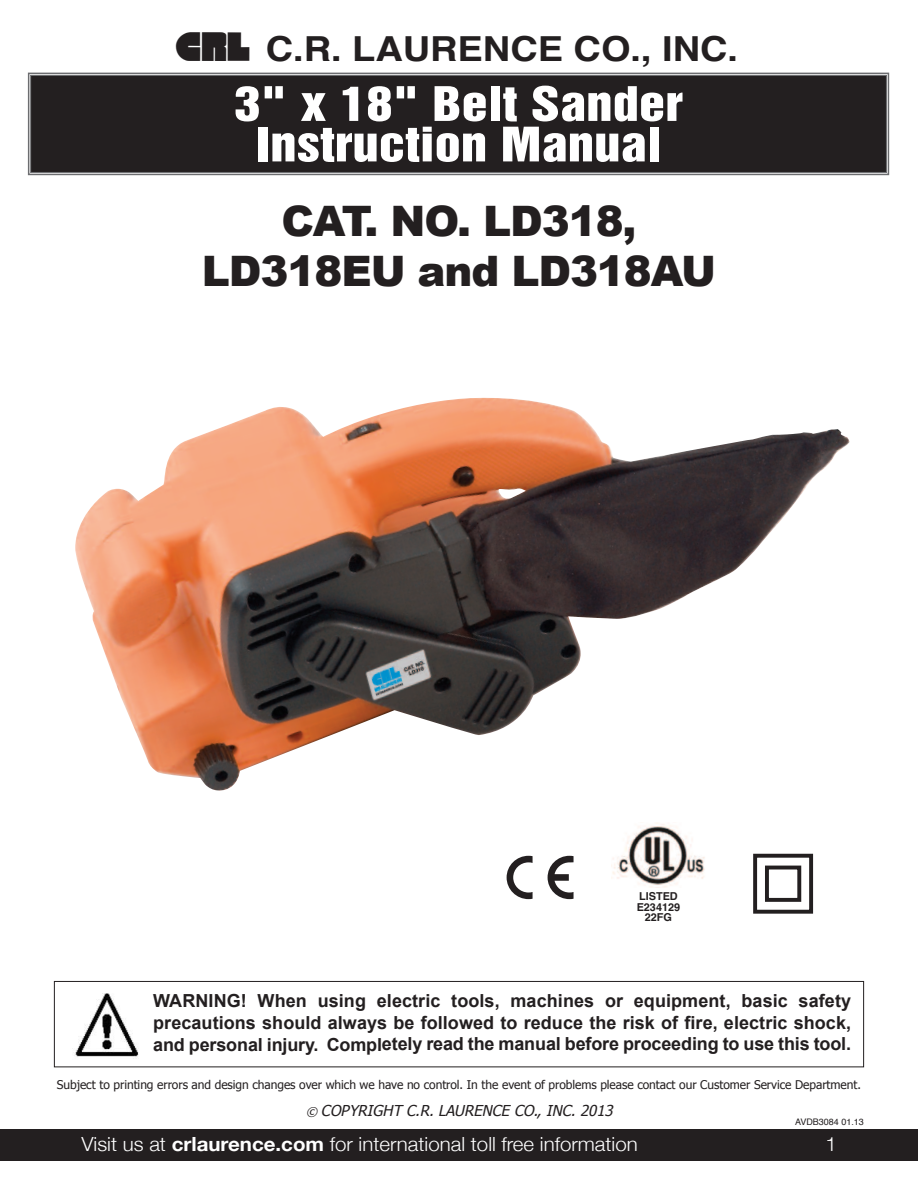
<style>
.page{position:relative;width:918px;height:1188px;background:#fff}
.page>*{position:absolute;margin:0;border:0;box-sizing:border-box;transform-origin:0 0}
.t1{font:43.5px/40.5px "Helvetica Inserat";letter-spacing:.005em;color:#fff;text-align:center;scale:1.2 1}
.t2{font:900 42px/50.4px "Arial";letter-spacing:-.025em;color:#231f20;text-align:center}
.t3{font:700 34.5px "Helvetica";color:#231f20;scale:1.1 1}
.t4{font:300 19.5px "Helvetica Neue";color:#fff;scale:1.05 1}
.t5{font:700 18px/21.6px "Arial";letter-spacing:-.01em;color:#231f20;text-align:justify}
.t6{font:italic 15px "Tahoma";color:#231f20}
.t7{font:12px "Tahoma";letter-spacing:-.005em;color:#231f20}
.t8{font:700 10.95px/10.9px "Helvetica";color:#231f20;text-align:center}
.t9{font:9px "Helvetica";color:#231f20}
.s1{font-family:"CRLLOGO";font-weight:400;font-size:36px}
.s2{font-size:12px}
.s3{font-weight:700}
</style>
<div class="page">
<div style="left:0;top:1129px;width:918px;height:32px;background:#231f20"></div>
<div style="left:31px;top:76px;width:855px;height:96px;background:#231f20"></div>
<div style="left:28px;top:73px;width:861px;height:102px;border:2px solid #6c6d70"></div>
<div style="left:30px;top:75px;width:857px;height:98px;border:1px solid #6c6d70"></div>
<div style="left:54px;top:981px;width:810px;height:86px;border:1px solid #231f20"></div>
<img style="left:74px;top:993px;width:65px;height:66px">
<img style="left:75px;top:397px;width:775px;height:394px">
<svg style="left:507px;top:856px;width:26px;height:43px"></svg>
<svg style="left:548px;top:856px;width:26px;height:43px"></svg>
<div style="left:765px;top:866px;width:36px;height:36px;border:4px solid #231f20"></div>
<div style="left:753px;top:854px;width:60px;height:60px;border:4px solid #231f20"></div>
<img style="left:612px;top:822px;width:93px;height:65px">
<h3 class="t3" style="left:176px;top:34px;width:512px"><span class="s1">A</span> C.R. LAURENCE Co., INC.</h3>
<h1 class="t1" style="left:234px;top:86px;width:375px">3" x 18" Belt Sander<br>Instruction Manual</h1>
<h2 class="t2" style="left:202px;top:194px;width:516px">CAT. NO. LD318,<br>LD318EU and LD318AU</h2>
<p class="t8" style="left:637px;top:891px;width:45px">LISTED<br>E234129<br>22FG</p>
<p class="t5" style="left:153px;top:990px;width:699px">WARNING! When using electric tools, machines or equipment, basic safety precautions should always be followed to reduce the risk of fire, electric shock, and personal injury. Completely read the manual before proceeding to use this tool.</p>
<p class="t7" style="left:57px;top:1077px;width:806px">Subject to printing errors and design changes over which we have no control. In the event of problems please contact our Customer Service Department.</p>
<p class="t9" style="left:795px;top:1118px;width:70px">AVDB3084 01.13</p>
<p class="t6" style="left:306px;top:1101px;width:311px"><span class="s2">©</span> COPYRIGHT C.R. LAURENCE CO., INC. 2013</p>
<p class="t4" style="left:81px;top:1132px;width:531px">Visit us at <span class="s3">crlaurence.com</span> for international toll free information</p>
<p class="t4" style="left:826px;top:1132px;width:12px">1</p>
</div>
